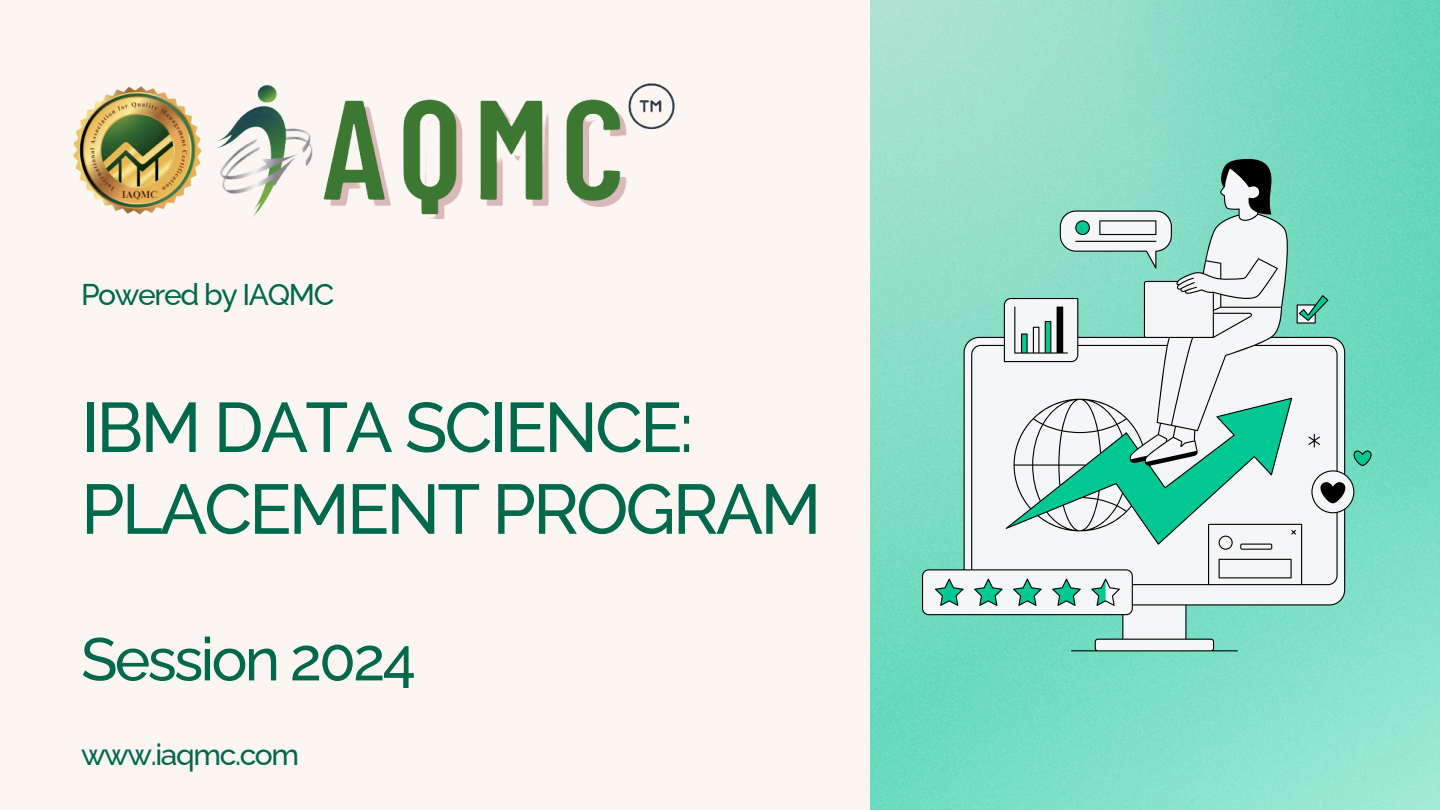
<style>
.page{position:relative;width:1440px;height:810px;background:#fbf6f1}
.page>*{position:absolute;margin:0;border:0;box-sizing:border-box;transform-origin:0 0}
.t1{font:500 70px/81.8px "Raleway";letter-spacing:-.04em;color:#00694c}
.t2{font:500 60px "Raleway";letter-spacing:-.045em;color:#00694c}
.t3{font:500 30px "Raleway";letter-spacing:-.045em;color:#00694c}
</style>
<div class="page">
<svg style="left:871px;top:0;width:569px;height:810px;background:#81dec4"></svg>
<svg style="left:922px;top:159px;width:450px;height:492px"></svg>
<img style="left:73px;top:83px;width:602px;height:136px">
<p class="t3" style="left:81px;top:277px;width:255px">Powered by IAQMC</p>
<p class="t1" style="left:81px;top:386px;width:742px">IBM DATA SCIENCE:<br>PLACEMENT PROGRAM</p>
<p class="t2" style="left:81px;top:624px;width:337px">Session 2024</p>
<p class="t3" style="left:81px;top:737px;width:220px">www.iaqmc.com</p>
</div>
